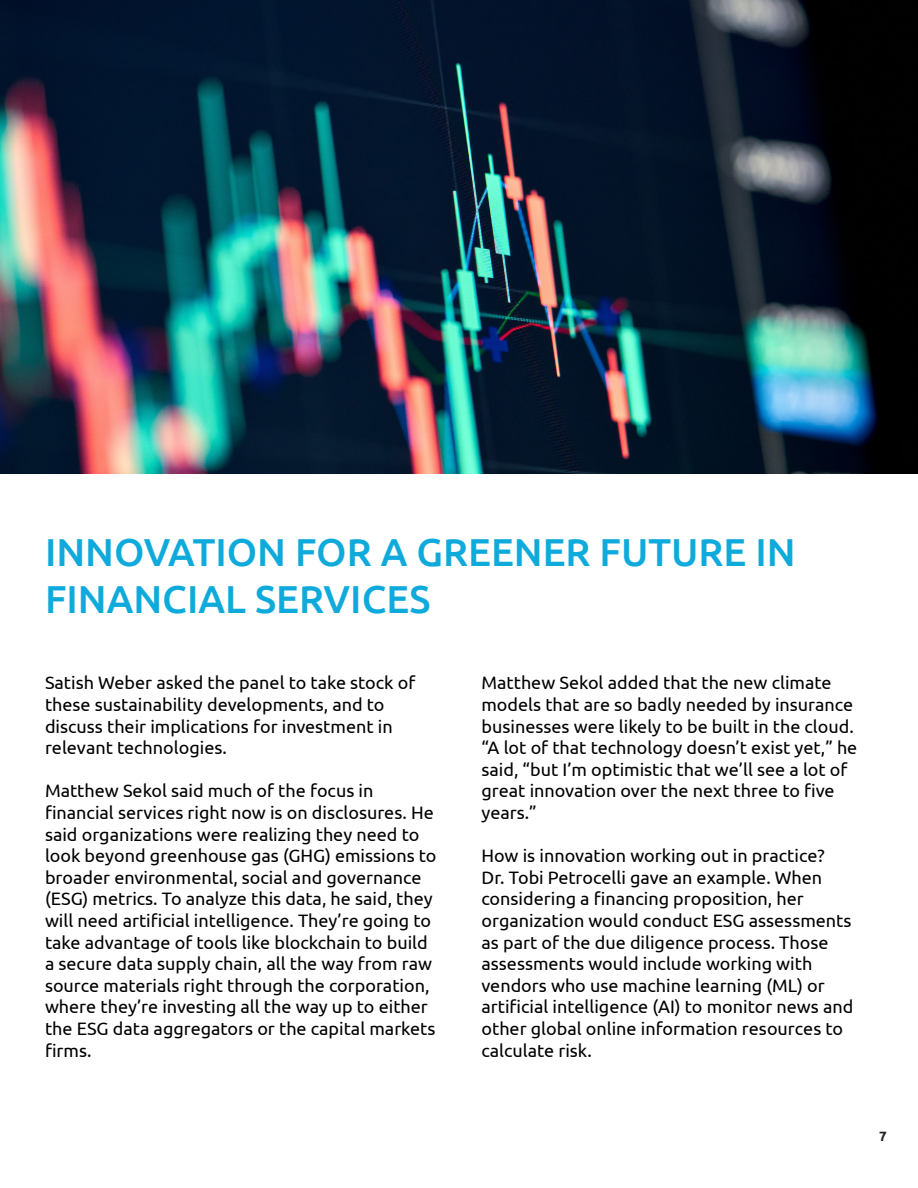
<style>
.page{position:relative;width:918px;height:1188px;background:#fff}
.page>*{position:absolute;margin:0;border:0;box-sizing:border-box;transform-origin:0 0}
.t1{font:500 39px "Ubuntu";color:#0faadc}
.t2{font:18px/21.6px "Ubuntu";color:#000}
.page_number_whi{font:700 13.5px "Ubuntu";color:#231f20}
</style>
<div class="page">
<img style="left:0;top:0;width:918px;height:474px">
<p class="t1" style="left:45px;top:527px;width:752px">INNOVATION FOR A GREENER FUTURE IN</p>
<p class="t1" style="left:45px;top:574px;width:387px">FINANCIAL SERVICES</p>
<p class="t2" style="left:45px;top:672px;width:372px">Satish Weber asked the panel to take stock of these sustainability developments, and to</p>
<p class="t2" style="left:45px;top:715px;width:349px">discuss their implications for investment in</p>
<p class="t2" style="left:45px;top:737px;width:183px">relevant technologies.</p>
<p class="t2" style="left:45px;top:780px;width:330px">Matthew Sekol said much of the focus in</p>
<p class="t2" style="left:45px;top:801px;width:393px">financial services right now is on disclosures. He said organizations were realizing they need to look beyond greenhouse gas (GHG) emissions to broader environmental, social and governance (ESG) metrics. To analyze this data, he said, they will need artificial intelligence. They’re going to take advantage of tools like blockchain to build a secure data supply chain, all the way from raw source materials right through the corporation, where they’re investing all the way up to either the ESG data aggregators or the capital markets firms.</p>
<p class="t2" style="left:482px;top:672px;width:377px">Matthew Sekol added that the new climate models that are so badly needed by insurance businesses were likely to be built in the cloud. “A lot of that technology doesn’t exist yet,” he said, “but I’m optimistic that we’ll see a lot of great innovation over the next three to five years.”</p>
<p class="t2" style="left:482px;top:845px;width:345px">How is innovation working out in practice?</p>
<p class="t2" style="left:482px;top:866px;width:342px">Dr. Tobi Petrocelli gave an example. When</p>
<p class="t2" style="left:482px;top:888px;width:324px">considering a financing proposition, her</p>
<p class="t2" style="left:482px;top:909px;width:372px">organization would conduct ESG assessments</p>
<p class="t2" style="left:482px;top:931px;width:348px">as part of the due diligence process. Those</p>
<p class="t2" style="left:482px;top:953px;width:332px">assessments would include working with</p>
<p class="t2" style="left:482px;top:974px;width:373px">vendors who use machine learning (ML) or artificial intelligence (AI) to monitor news and other global online information resources to calculate risk.</p>
<p class="page_number_whi" style="left:879px;top:1128px;width:9px">7</p>
</div>
